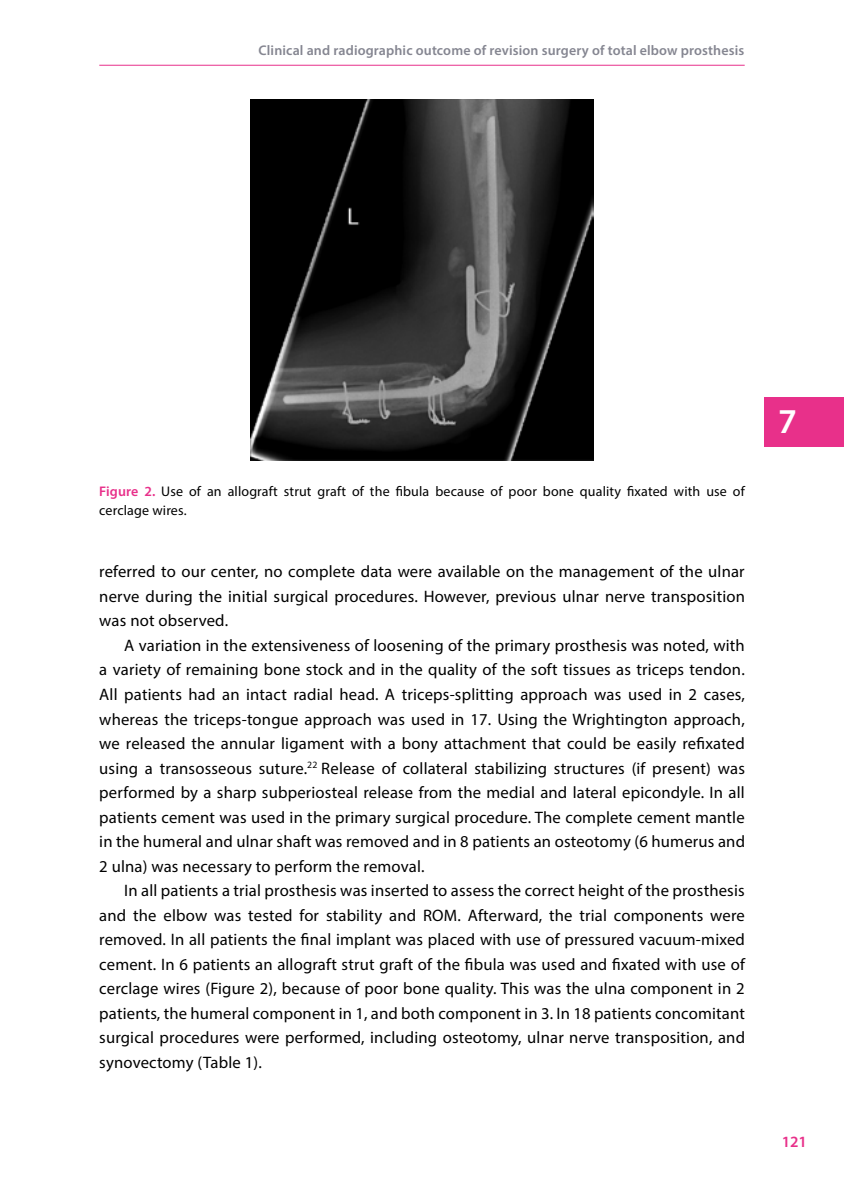
<style>
.page{position:relative;width:844px;height:1191px;background:#fff}
.page>*{position:absolute;margin:0;border:0;box-sizing:border-box;transform-origin:0 0}
.t1{font:600 35px "Myriad Pro";color:#fff}
.t2{font:16.62px/24.5px "Myriad Pro";letter-spacing:.01em;color:#000;text-align:justify}
.t3{font:600 15.75px "Myriad Pro";color:#e8308a}
.tab__fig__tytuły{font:14px/19.2px "Myriad Pro";letter-spacing:.01em;color:#000}
.t4{font:600 14px "Myriad Pro";letter-spacing:.01em;color:#858691}
.s1{font-weight:600;color:#e8308a}
</style>
<div class="page">
<img style="left:251px;top:99px;width:342px;height:362px">
<div style="left:764px;top:397px;width:79px;height:49px;background:#e8308a"></div>
<hr style="left:99px;top:65px;width:645px;height:1px;background:#e8308a">
<p class="t4" style="left:258px;top:41px;width:487px">Clinical and radiographic outcome of revision surgery of total elbow prosthesis</p>
<p class="tab__fig__tytuły" style="left:99px;top:481px;width:647px"><span class="s1">Figure 2.</span> Use of an allograft strut graft of the fibula because of poor bone quality fixated with use of cerclage wires.</p>
<p class="t2" style="left:99px;top:559px;width:647px">referred to our center, no complete data were available on the management of the ulnar nerve during the initial surgical procedures. However, previous ulnar nerve transposition was not observed.</p>
<p class="t2" style="left:99px;top:633px;width:647px;text-indent:25px">A variation in the extensiveness of loosening of the primary prosthesis was noted, with a variety of remaining bone stock and in the quality of the soft tissues as triceps tendon.<br>All patients had an intact radial head. A triceps-splitting approach was used in 2 cases, whereas the triceps-tongue approach was used in 17. Using the Wrightington approach, we released the annular ligament with a bony attachment that could be easily refixated using a transosseous suture.<sup>22</sup> Release of collateral stabilizing structures (if present) was performed by a sharp subperiosteal release from the medial and lateral epicondyle. In all patients cement was used in the primary surgical procedure. The complete cement mantle in the humeral and ulnar shaft was removed and in 8 patients an osteotomy (6 humerus and 2 ulna) was necessary to perform the removal.</p>
<p class="t2" style="left:99px;top:878px;width:647px;text-indent:25px">In all patients a trial prosthesis was inserted to assess the correct height of the prosthesis and the elbow was tested for stability and ROM. Afterward, the trial components were removed. In all patients the final implant was placed with use of pressured vacuum-mixed cement. In 6 patients an allograft strut graft of the fibula was used and fixated with use of cerclage wires (Figure 2), because of poor bone quality. This was the ulna component in 2 patients, the humeral component in 1, and both component in 3. In 18 patients concomitant surgical procedures were performed, including osteotomy, ulnar nerve transposition, and synovectomy (Table 1).</p>
<h1 class="t1" style="left:777px;top:399px;width:20px">7</h1>
<p class="t3" style="left:781px;top:1132px;width:27px">121</p>
</div>
